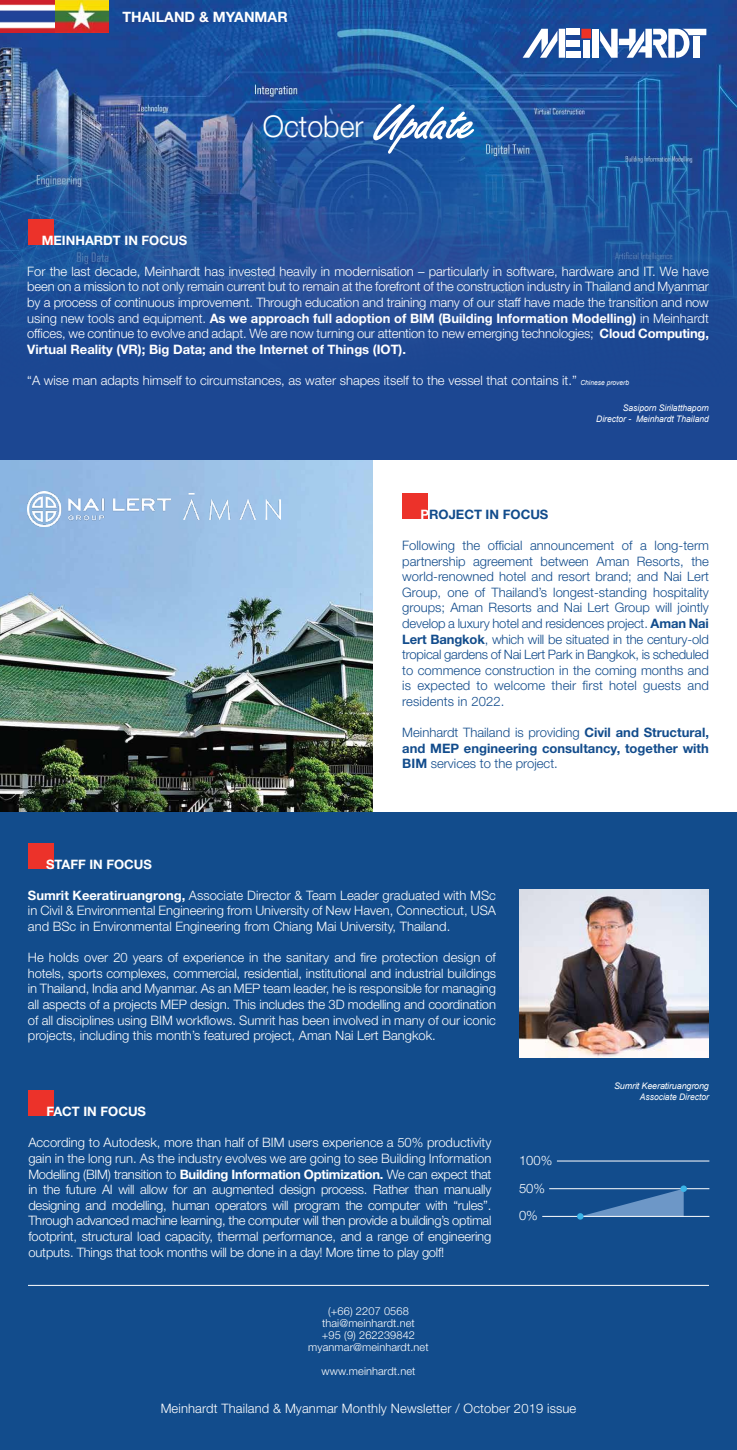
<style>
.page{position:relative;width:737px;height:1450px;background:#fff}
.page>*{position:absolute;margin:0;border:0;box-sizing:border-box;transform-origin:0 0}
.t1{font:300 30px "Helvetica Neue LT Std";color:#fff;scale:.95 1}
.t2{font:700 14.3px "Helvetica Neue LT Std";color:#fff}
.t3{font:300 13px/15.6px "Helvetica Neue LT Std";color:#fff;text-align:justify}
.t4{font:300 13px/15.6px "Helvetica Neue LT Std";letter-spacing:.01em;color:#124c8c;text-align:justify}
.t5{font:700 13px/15.6px "Helvetica Neue LT Std";color:#124c8c;text-align:justify}
.t6{font:700 13px "Helvetica Neue LT Std";color:#fff}
.t7{font:300 11px/12px "Helvetica Neue LT Std";letter-spacing:.01em;color:#fff;text-align:center}
.t8{font:italic 9px/10.8px "Arial";color:#fff;text-align:right;scale:.95 1}
.t9{font:italic 9px/10.8px "Arial";color:#fff;text-align:right}
.s1{font-weight:700}
.s2{font-family:"Arial";font-weight:400;font-style:italic;font-size:7px}
.s3{color:#fff}
.s4{font-weight:300}
</style>
<div class="page">
<div style="left:0;top:811px;width:737px;height:639px;background:#124c8c"></div>
<svg style="left:580px;top:1189px;width:104px;height:27px"></svg>
<div style="left:28px;top:1091px;width:26px;height:25px;background:#ec322a"></div>
<hr style="left:557px;top:1161px;width:152px;height:1px;background:#fff">
<hr style="left:549px;top:1188px;width:160px;height:1px;background:#fff">
<hr style="left:542px;top:1216px;width:167px;height:1px;background:#fff">
<div style="left:577px;top:1213px;width:7px;height:7px;background:#3bb4e7;border-radius:50%"></div>
<div style="left:680px;top:1185px;width:7px;height:7px;background:#3bb4e7;border-radius:50%"></div>
<div style="left:28px;top:843px;width:26px;height:26px;background:#ec322a"></div>
<img style="left:519px;top:889px;width:190px;height:168px">
<img style="left:0;top:459px;width:374px;height:352px">
<div style="left:402px;top:493px;width:26px;height:26px;background:#ec322a"></div>
<img style="left:0;top:0;width:737px;height:118px">
<svg style="left:0;top:118px;width:737px;height:341px;background:#224f97"></svg>
<img style="left:27px;top:492px;width:143px;height:34px">
<img style="left:183px;top:493px;width:97px;height:26px">
<div style="left:28px;top:219px;width:26px;height:26px;background:#ec322a"></div>
<svg style="left:600px;top:29px;width:106px;height:29px"></svg>
<div style="left:592px;top:29px;width:7px;height:29px;background:#fff"></div>
<svg style="left:581px;top:29px;width:10px;height:9px"></svg>
<div style="left:583px;top:40px;width:6px;height:18px;background:#fff"></div>
<div style="left:567px;top:51px;width:14px;height:7px;background:#fff"></div>
<div style="left:567px;top:40px;width:13px;height:6px;background:#fff"></div>
<div style="left:567px;top:29px;width:13px;height:6px;background:#fff"></div>
<svg style="left:523px;top:29px;width:42px;height:29px"></svg>
<svg style="left:373px;top:104px;width:101px;height:50px"></svg>
<hr style="left:28px;top:1285px;width:681px;height:1px;background:#fff">
<img style="left:0;top:0;width:109px;height:33px">
<p class="t2" style="left:123px;top:9px;width:167px">THAILAND &amp; MYANMAR</p>
<h1 class="t1" style="left:263px;top:108px;width:108px">October</h1>
<p class="t6" style="left:42px;top:232px;width:147px">MEINHARDT IN FOCUS</p>
<p class="t3" style="left:27px;top:263px;width:683px">For the last decade, Meinhardt has invested heavily in modernisation – particularly in software, hardware and IT. We have been on a mission to not only remain current but to remain at the forefront of the construction industry in Thailand and Myanmar by a process of continuous improvement. Through education and training many of our staff have made the transition and now using new tools and equipment. <span class="s1">As we approach full adoption of BIM (Building Information Modelling)</span> in Meinhardt offices, we continue to evolve and adapt. We are now turning our attention to new emerging technologies; <span class="s1">Cloud Computing, Virtual Reality (VR); Big Data; and the Internet of Things (IOT).</span></p>
<p class="t3" style="left:27px;top:372px;width:603px">“A wise man adapts himself to circumstances, as water shapes itself to the vessel that contains it.” <span class="s2">Chinese proverb</span></p>
<p class="t8" style="left:596px;top:403px;width:120px">Sasiporn Sirilatthaporn<br>Director - Meinhardt Thailand</p>
<p class="t5" style="left:420px;top:506px;width:130px"><span class="s3">P</span>ROJECT IN FOCUS</p>
<p class="t4" style="left:402px;top:537px;width:308px">Following the official announcement of a long-term partnership agreement between Aman Resorts, the world-renowned hotel and resort brand; and Nai Lert Group, one of Thailand’s longest-standing hospitality groups; Aman Resorts and Nai Lert Group will jointly develop a luxury hotel and residences project. <span class="s1">Aman Nai Lert Bangkok</span>, which will be situated in the century-old tropical gardens of Nai Lert Park in Bangkok, is scheduled to commence construction in the coming months and is expected to welcome their first hotel guests and residents in 2022.</p>
<p class="t5" style="left:402px;top:725px;width:308px"><span class="s4">Meinhardt Thailand is providing</span> Civil and Structural, and MEP engineering consultancy, together with BIM <span class="s4">services to the project.</span></p>
<p class="t6" style="left:46px;top:856px;width:107px">STAFF IN FOCUS</p>
<p class="t3" style="left:28px;top:887px;width:470px"><span class="s1">Sumrit Keeratiruangrong,</span> Associate Director &amp; Team Leader graduated with MSc in Civil &amp; Environmental Engineering from University of New Haven, Connecticut, USA and BSc in Environmental Engineering from Chiang Mai University, Thailand.</p>
<p class="t3" style="left:28px;top:949px;width:470px">He holds over 20 years of experience in the sanitary and fire protection design of hotels, sports complexes, commercial, residential, institutional and industrial buildings in Thailand, India and Myanmar. As an MEP team leader, he is responsible for managing all aspects of a projects MEP design. This includes the 3D modelling and coordination of all disciplines using BIM workflows. Sumrit has been involved in many of our iconic projects, including this month’s featured project, Aman Nai Lert Bangkok.</p>
<p class="t6" style="left:46px;top:1104px;width:101px">FACT IN FOCUS</p>
<p class="t3" style="left:28px;top:1135px;width:465px">According to Autodesk, more than half of BIM users experience a 50% productivity gain in the long run. As the industry evolves we are going to see Building Information Modelling (BIM) transition to <span class="s1">Building Information Optimization.</span> We can expect that in the future AI will allow for an augmented design process. Rather than manually designing and modelling, human operators will program the computer with “rules”.<br>Through advanced machine learning, the computer will then provide a building’s optimal footprint, structural load capacity, thermal performance, and a range of engineering outputs. Things that took months will be done in a day! More time to play golf!</p>
<p class="t7" style="left:308px;top:1305px;width:122px">(+66) 2207 0568 thai@meinhardt.net<br>+95 (9) 262239842 myanmar@meinhardt.net</p>
<p class="t7" style="left:322px;top:1365px;width:95px">www.meinhardt.net</p>
<p class="t3" style="left:519px;top:1146px;width:35px;line-height:27.7px;text-align:left">100%<br>50%<br>0%</p>
<p class="t3" style="left:161px;top:1400px;width:417px">Meinhardt Thailand &amp; Myanmar Monthly Newsletter / October 2019 issue</p>
<p class="t9" style="left:614px;top:1081px;width:96px">Sumrit Keeratiruangrong<br>Associate Director</p>
</div>
